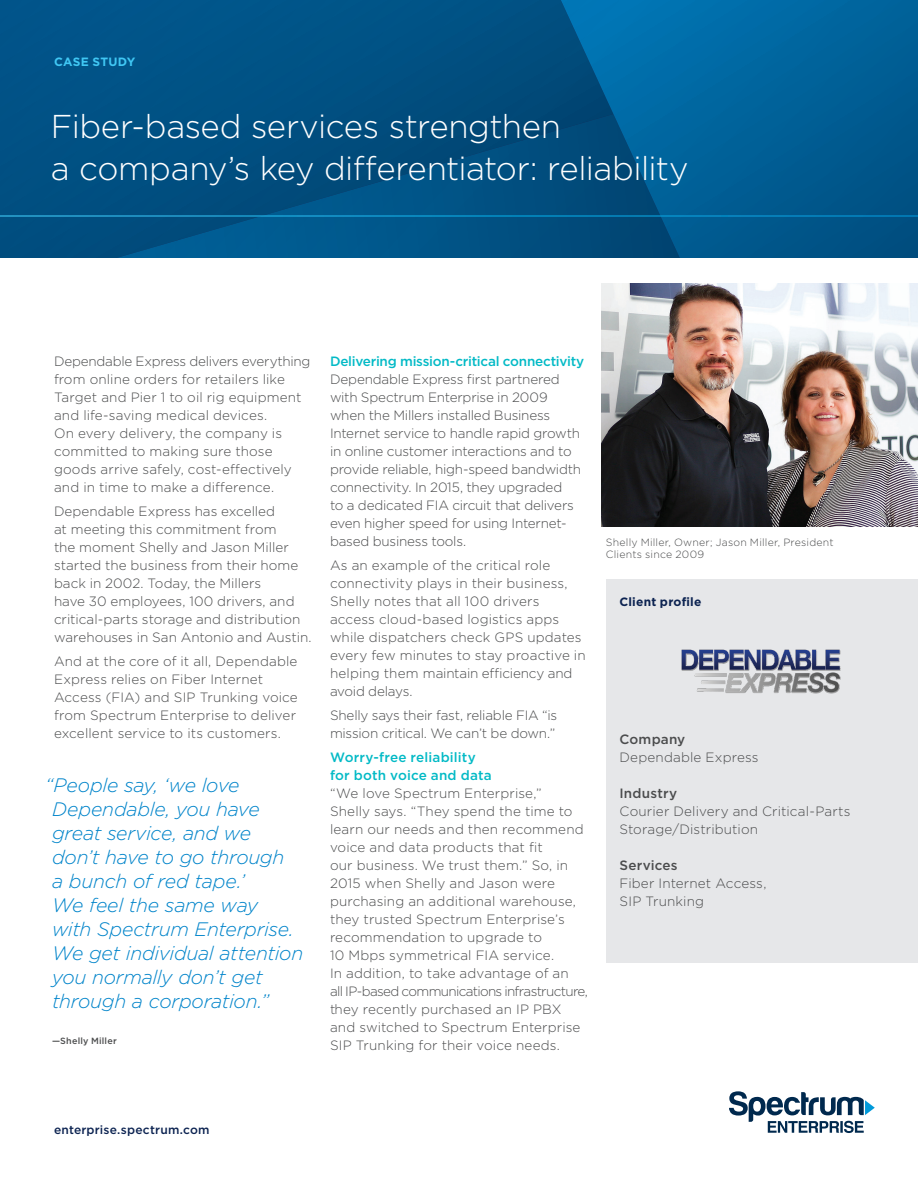
<style>
.page{position:relative;width:918px;height:1188px;background:#fff}
.page>*{position:absolute;margin:0;border:0;box-sizing:border-box;transform-origin:0 0}
.Title_Headline_28_32{font:300 33px/42px "Gotham";letter-spacing:-.015em;color:#fff}
.Quotation_13_16{font:italic 300 19.5px/24px "Gotham";letter-spacing:-.015em;color:#0084ca}
.Body_9_12{font:300 13.5px/18px "Gotham";color:#4b4c4d}
.Profile_Body_Copy_9{font:300 13.5px/18px "Gotham";letter-spacing:.01em;color:#4b4c4d}
.Body_9_12-2{font:500 13.5px/18px "Gotham";letter-spacing:.01em;color:#03bac6}
.Body_9_12-3{font:500 13.5px "Gotham";letter-spacing:-.015em;color:#03bac6}
.Profile_Sub-Title_9{font:500 13.5px "Gotham";letter-spacing:.015em;color:#4b4c4d}
.Profile_Sub-Title_9-2{font:300 13.5px "Gotham";letter-spacing:.015em;color:#4b4c4d}
.URL_footer_8_12{font:500 12px "Gotham";letter-spacing:.02em;color:#0c2351}
.Profile_Type_Title{font:700 12px "Gotham";letter-spacing:.02em;color:#0c2351}
.Collateral_Type__Col{font:700 12px "Gotham";letter-spacing:.02em;color:#40c7f4}
.Body_9_12-4{font:300 10.5px "Gotham";letter-spacing:.02em;color:#4b4c4d}
.Quote_Attribution_6{font:500 9px "Gotham";letter-spacing:.02em;color:#4b4c4d}
</style>
<div class="page">
<svg style="left:0;top:0;width:918px;height:258px;background:#005589"></svg>
<svg style="left:729px;top:1091px;width:146px;height:42px"></svg>
<hr style="left:0;top:215px;width:918px;height:2px;background:#fff">
<div style="left:606px;top:579px;width:312px;height:384px;background:#e6e7e9"></div>
<img style="left:681px;top:649px;width:160px;height:45px">
<img style="left:602px;top:284px;width:316px;height:242px">
<p class="Collateral_Type__Col" style="left:54px;top:54px;width:83px">CASE STUDY</p>
<p class="Title_Headline_28_32" style="left:51px;top:104px;width:639px">Fiber-based services strengthen<br>a company’s key differentiator: reliability</p>
<p class="Body_9_12" style="left:54px;top:352px;width:258px">Dependable Express delivers everything from online orders for retailers like Target and Pier 1 to oil rig equipment and life-saving medical devices.<br>On every delivery, the company is committed to making sure those goods arrive safely, cost-effectively and in time to make a difference.</p>
<p class="Body_9_12" style="left:54px;top:502px;width:259px">Dependable Express has excelled<br>at meeting this commitment from<br>the moment Shelly and Jason Miller started the business from their home back in 2002. Today, the Millers<br>have 30 employees, 100 drivers, and critical-parts storage and distribution warehouses in San Antonio and Austin.</p>
<p class="Body_9_12" style="left:54px;top:652px;width:245px">And at the core of it all, Dependable Express relies on Fiber Internet Access (FIA) and SIP Trunking voice from Spectrum Enterprise to deliver excellent service to its customers.</p>
<p class="Quotation_13_16" style="left:52px;top:773px;width:253px;text-indent:-7px">“People say, ‘we love<br>Dependable, you have great service, and we don’t have to go through<br>a bunch of red tape.’<br>We feel the same way<br>with Spectrum Enterprise.<br>We get individual attention you normally don’t get through a corporation.”</p>
<p class="Quote_Attribution_6" style="left:52px;top:1035px;width:66px">—Shelly Miller</p>
<p class="Body_9_12-3" style="left:330px;top:352px;width:256px">Delivering mission-critical connectivity</p>
<p class="Body_9_12" style="left:330px;top:370px;width:253px">Dependable Express first partnered with Spectrum Enterprise in 2009 when the Millers installed Business Internet service to handle rapid growth in online customer interactions and to provide reliable, high-speed bandwidth connectivity. In 2015, they upgraded<br>to a dedicated FIA circuit that delivers even higher speed for using Internet&shy;based business tools.</p>
<p class="Body_9_12" style="left:330px;top:556px;width:257px">As an example of the critical role connectivity plays in their business, Shelly notes that all 100 drivers access cloud-based logistics apps while dispatchers check GPS updates every few minutes to stay proactive in helping them maintain efficiency and avoid delays.</p>
<p class="Body_9_12" style="left:330px;top:706px;width:229px">Shelly says their fast, reliable FIA “is mission critical. We can’t be down.”</p>
<p class="Body_9_12-2" style="left:330px;top:748px;width:163px">Worry-free reliability for both voice and data</p>
<p class="Body_9_12" style="left:330px;top:784px;width:259px">“We love Spectrum Enterprise,”<br>Shelly says. “They spend the time to learn our needs and then recommend voice and data products that fit<br>our business. We trust them.” So, in 2015 when Shelly and Jason were purchasing an additional warehouse, they trusted Spectrum Enterprise’s recommendation to upgrade to<br>10 Mbps symmetrical FIA service.<br>In addition, to take advantage of an<br>all IP-based communications infrastructure, they recently purchased an IP PBX and switched to Spectrum Enterprise SIP Trunking for their voice needs.</p>
<p class="Body_9_12-4" style="left:606px;top:536px;width:229px">Shelly Miller, Owner; Jason Miller, President</p>
<p class="Body_9_12-4" style="left:606px;top:548px;width:100px">Clients since 2009</p>
<p class="Profile_Type_Title" style="left:620px;top:594px;width:83px">Client profile</p>
<p class="Profile_Sub-Title_9" style="left:620px;top:730px;width:67px">Company</p>
<p class="Profile_Sub-Title_9-2" style="left:620px;top:749px;width:141px">Dependable Express</p>
<p class="Profile_Sub-Title_9" style="left:620px;top:784px;width:59px">Industry</p>
<p class="Profile_Body_Copy_9" style="left:620px;top:802px;width:233px">Courier Delivery and Critical-Parts<br>Storage/Distribution</p>
<p class="Profile_Sub-Title_9" style="left:620px;top:856px;width:60px">Services</p>
<p class="Profile_Body_Copy_9" style="left:620px;top:874px;width:148px">Fiber Internet Access,<br>SIP Trunking</p>
<p class="URL_footer_8_12" style="left:54px;top:1122px;width:157px">enterprise.spectrum.com</p>
</div>
